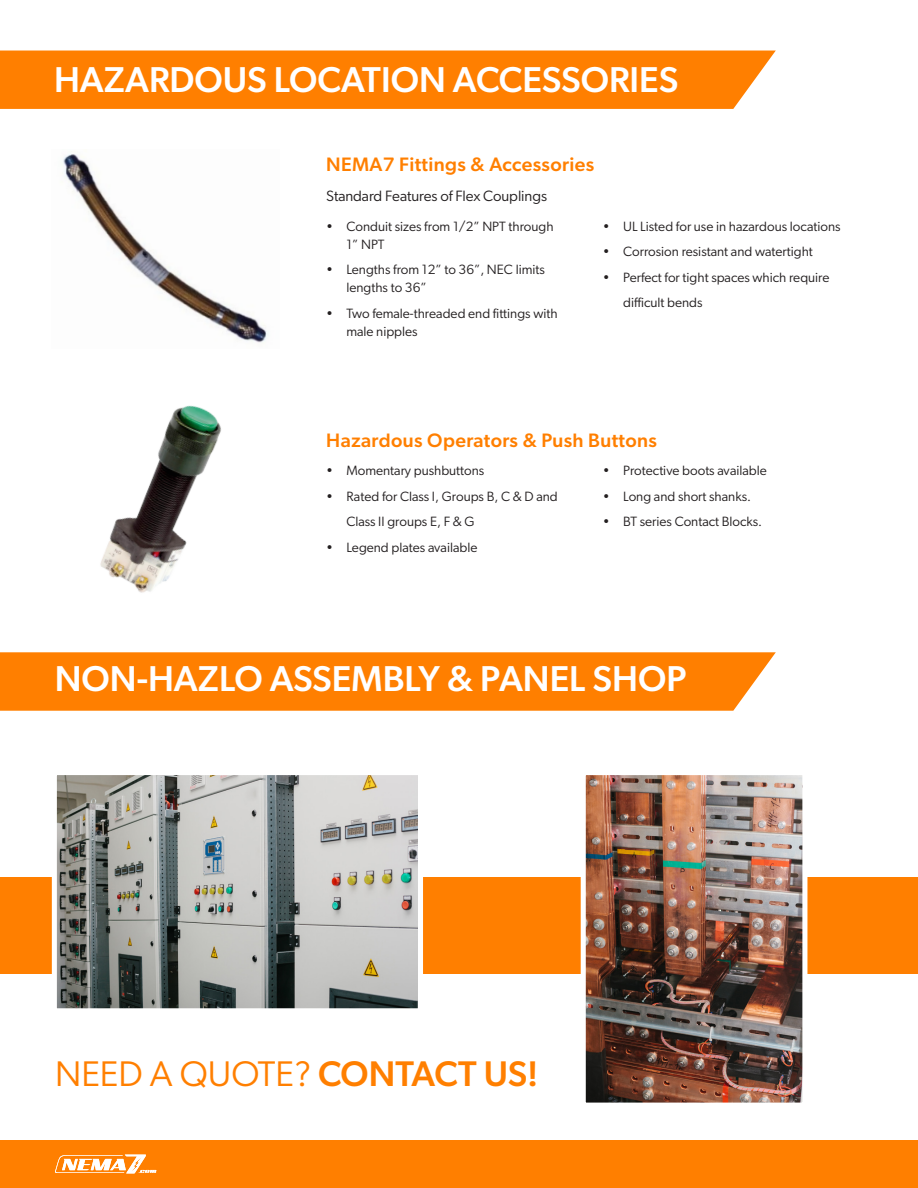
<style>
.page{position:relative;width:918px;height:1188px;background:#fff}
.page>*{position:absolute;margin:0;border:0;box-sizing:border-box;transform-origin:0 0}
.t1{font:500 36px "Gibson";color:#fff}
.t2{font:35.7px "Gibson";color:#ff7f00}
.t3{font:500 19.5px "Gibson";letter-spacing:.02em;color:#ff7f00}
.t4{font:15px "Gibson";letter-spacing:-.005em;color:#231f20}
.t5{font:13.5px/18px "Gibson";color:#231f20}
.s1{font-weight:500}
</style>
<div class="page">
<div style="left:0;top:1140px;width:918px;height:48px;background:#ff7f00"></div>
<svg style="left:55px;top:1155px;width:101px;height:18px"></svg>
<div style="left:0;top:51px;width:776px;height:58px;background:#ff7f00"></div>
<div style="left:0;top:652px;width:776px;height:59px;background:#ff7f00"></div>
<img style="left:63px;top:154px;width:205px;height:189px">
<img style="left:100px;top:405px;width:121px;height:188px">
<div style="left:0;top:877px;width:918px;height:97px;background:#ff7f00"></div>
<img style="left:58px;top:776px;width:359px;height:231px">
<div style="left:52px;top:770px;width:371px;height:243px;border:5px solid #fff"></div>
<img style="left:587px;top:776px;width:214px;height:326px">
<div style="left:581px;top:770px;width:226px;height:338px;border:5px solid #fff"></div>
<p class="t1" style="left:54px;top:58px;width:626px">HAZARDOUS LOCATION ACCESSORIES</p>
<p class="t3" style="left:326px;top:152px;width:270px">NEMA7 Fittings &amp; Accessories</p>
<p class="t4" style="left:326px;top:186px;width:222px">Standard Features of Flex Couplings</p>
<p class="t5" style="left:346px;top:217px;width:209px;text-indent:-20px">• Conduit sizes from 1/2” NPT through<br>1” NPT</p>
<p class="t5" style="left:346px;top:260px;width:200px;text-indent:-20px">• Lengths from 12” to 36”, NEC limits lengths to 36”</p>
<p class="t5" style="left:346px;top:304px;width:213px;text-indent:-20px">• Two female-threaded end fittings with male nipples</p>
<p class="t5" style="left:603px;top:217px;width:239px">• UL Listed for use in hazardous locations</p>
<p class="t5" style="left:603px;top:242px;width:211px">• Corrosion resistant and watertight</p>
<p class="t5" style="left:623px;top:264px;width:208px;line-height:25.5px;text-indent:-20px">• Perfect for tight spaces which require difficult bends</p>
<p class="t3" style="left:326px;top:429px;width:332px">Hazardous Operators &amp; Push Buttons</p>
<p class="t5" style="left:326px;top:462px;width:160px">• Momentary pushbuttons</p>
<p class="t5" style="left:346px;top:483px;width:213px;line-height:25.5px;text-indent:-20px">• Rated for Class I, Groups B, C &amp; D and<br>Class II groups E, F &amp; G</p>
<p class="t5" style="left:326px;top:538px;width:153px">• Legend plates available</p>
<p class="t5" style="left:603px;top:462px;width:165px">• Protective boots available</p>
<p class="t5" style="left:603px;top:487px;width:150px">• Long and short shanks.</p>
<p class="t5" style="left:603px;top:513px;width:161px">• BT series Contact Blocks.</p>
<p class="t1" style="left:55px;top:657px;width:633px">NON-HAZLO ASSEMBLY &amp; PANEL SHOP</p>
<p class="t2" style="left:55px;top:1052px;width:485px">NEED A QUOTE? <span class="s1">CONTACT US!</span></p>
</div>
